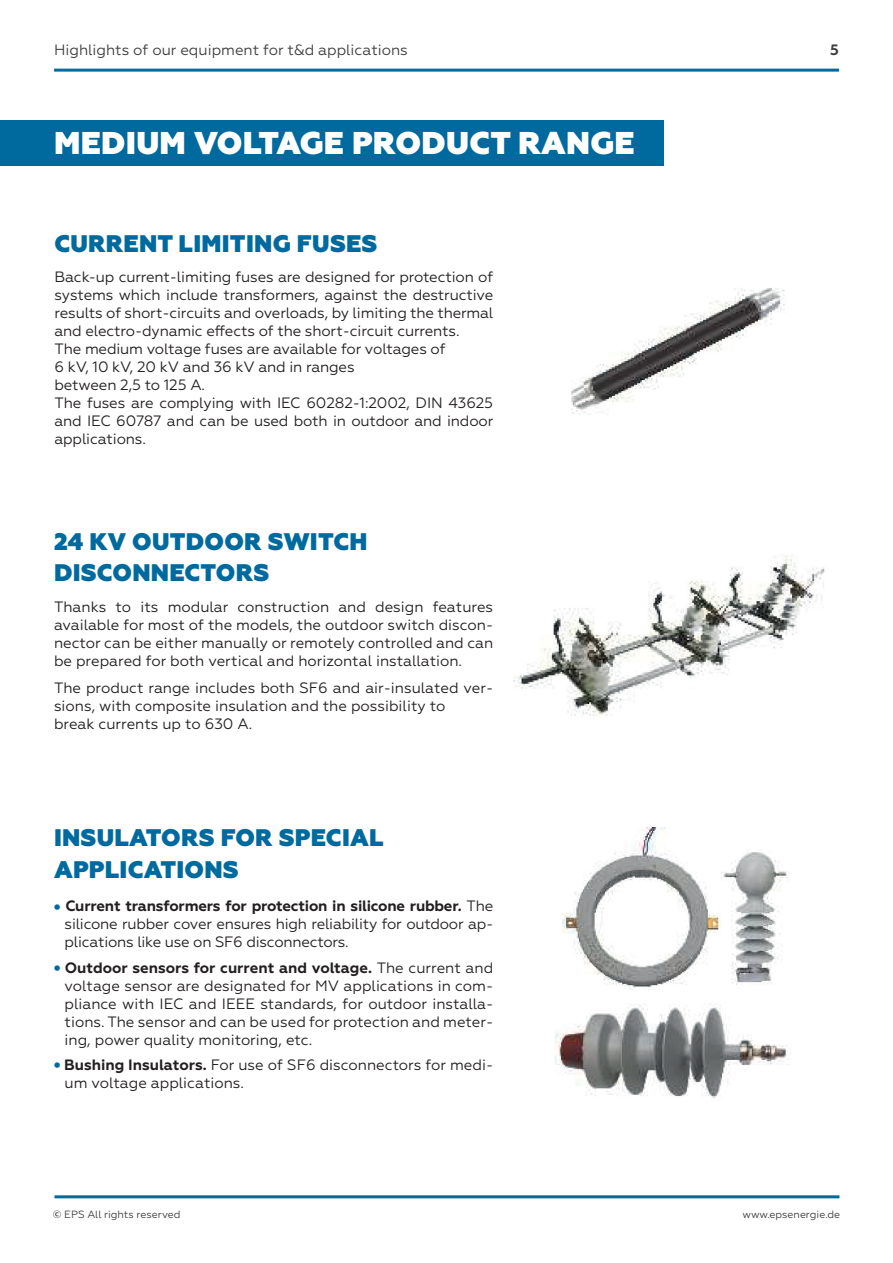
<style>
.page{position:relative;width:893px;height:1263px;background:#fff}
.page>*{position:absolute;margin:0;border:0;box-sizing:border-box;transform-origin:0 0}
.t1{font:800 31.5px "Geometria";letter-spacing:.01em;color:#fff}
.t2{font:800 24px/31.5px "Geometria";letter-spacing:.01em;color:#006a9f}
.t3{font:15px/18px "Geometria";letter-spacing:-.01em;color:#231f20;text-align:justify}
.t4{font:15px "Geometria";color:#3e3e3f}
.t5{font:700 15px "Geometria";color:#3e3e3f}
.t6{font:10.5px "Geometria";color:#3e3e3f}
.s1{font-weight:800;color:#006a9f}
.s2{font-weight:700}
</style>
<div class="page">
<hr style="left:54px;top:69px;width:785px;height:3px;background:#006a9f">
<hr style="left:55px;top:1195px;width:784px;height:3px;background:#006a9f">
<div style="left:0;top:120px;width:663px;height:46px;background:#006a9f"></div>
<img style="left:571px;top:288px;width:214px;height:127px">
<img style="left:513px;top:555px;width:312px;height:161px">
<img style="left:555px;top:827px;width:236px;height:272px">
<p class="t4" style="left:54px;top:41px;width:355px">Highlights of our equipment for t&amp;d applications</p>
<p class="t5" style="left:830px;top:41px;width:10px">5</p>
<p class="t1" style="left:54px;top:125px;width:582px">MEDIUM VOLTAGE PRODUCT RANGE</p>
<p class="t2" style="left:54px;top:228px;width:325px">CURRENT LIMITING FUSES</p>
<p class="t3" style="left:54px;top:268px;width:440px">Back-up current-limiting fuses are designed for protection of systems which include transformers, against the destructive results of short-circuits and overloads, by limiting the thermal and electro-dynamic effects of the short-circuit currents.</p>
<p class="t3" style="left:54px;top:340px;width:393px">The medium voltage fuses are available for voltages of</p>
<p class="t3" style="left:54px;top:358px;width:302px">6 kV, 10 kV, 20 kV and 36 kV and in ranges</p>
<p class="t3" style="left:54px;top:376px;width:152px">between 2,5 to 125 A.</p>
<p class="t3" style="left:54px;top:394px;width:440px">The fuses are complying with IEC 60282-1:2002, DIN 43625 and IEC 60787 and can be used both in outdoor and indoor applications.</p>
<p class="t2" style="left:54px;top:526px;width:315px">24 KV OUTDOOR SWITCH<br>DISCONNECTORS</p>
<p class="t3" style="left:54px;top:598px;width:441px">Thanks to its modular construction and design features available for most of the models, the outdoor switch discon&shy;nector can be either manually or remotely controlled and can be prepared for both vertical and horizontal installation.</p>
<p class="t3" style="left:54px;top:678px;width:441px">The product range includes both SF6 and air-insulated ver&shy;sions, with composite insulation and the possibility to</p>
<p class="t3" style="left:54px;top:714px;width:200px">break currents up to 630 A.</p>
<p class="t2" style="left:54px;top:823px;width:331px">INSULATORS FOR SPECIAL<br>APPLICATIONS</p>
<p class="t3" style="left:65px;top:897px;width:430px;text-indent:-11px"><span class="s1">•</span> <span class="s2">Current transformers for protection in silicone rubber.</span> The silicone rubber cover ensures high reliability for outdoor ap&shy;plications like use on SF6 disconnectors.</p>
<p class="t3" style="left:65px;top:958px;width:430px;text-indent:-11px"><span class="s1">•</span> <span class="s2">Outdoor sensors for current and voltage.</span> The current and voltage sensor are designated for MV applications in com&shy;pliance with IEC and IEEE standards, for outdoor installa&shy;tions. The sensor and can be used for protection and meter&shy;ing, power quality monitoring, etc.</p>
<p class="t3" style="left:65px;top:1056px;width:430px;text-indent:-11px"><span class="s1">•</span> <span class="s2">Bushing Insulators.</span> For use of SF6 disconnectors for medi&shy;um voltage applications.</p>
<p class="t6" style="left:53px;top:1208px;width:129px"><span class="s2">©</span> EPS All rights reserved</p>
<p class="t6" style="left:742px;top:1208px;width:99px">www.epsenergie.de</p>
</div>
